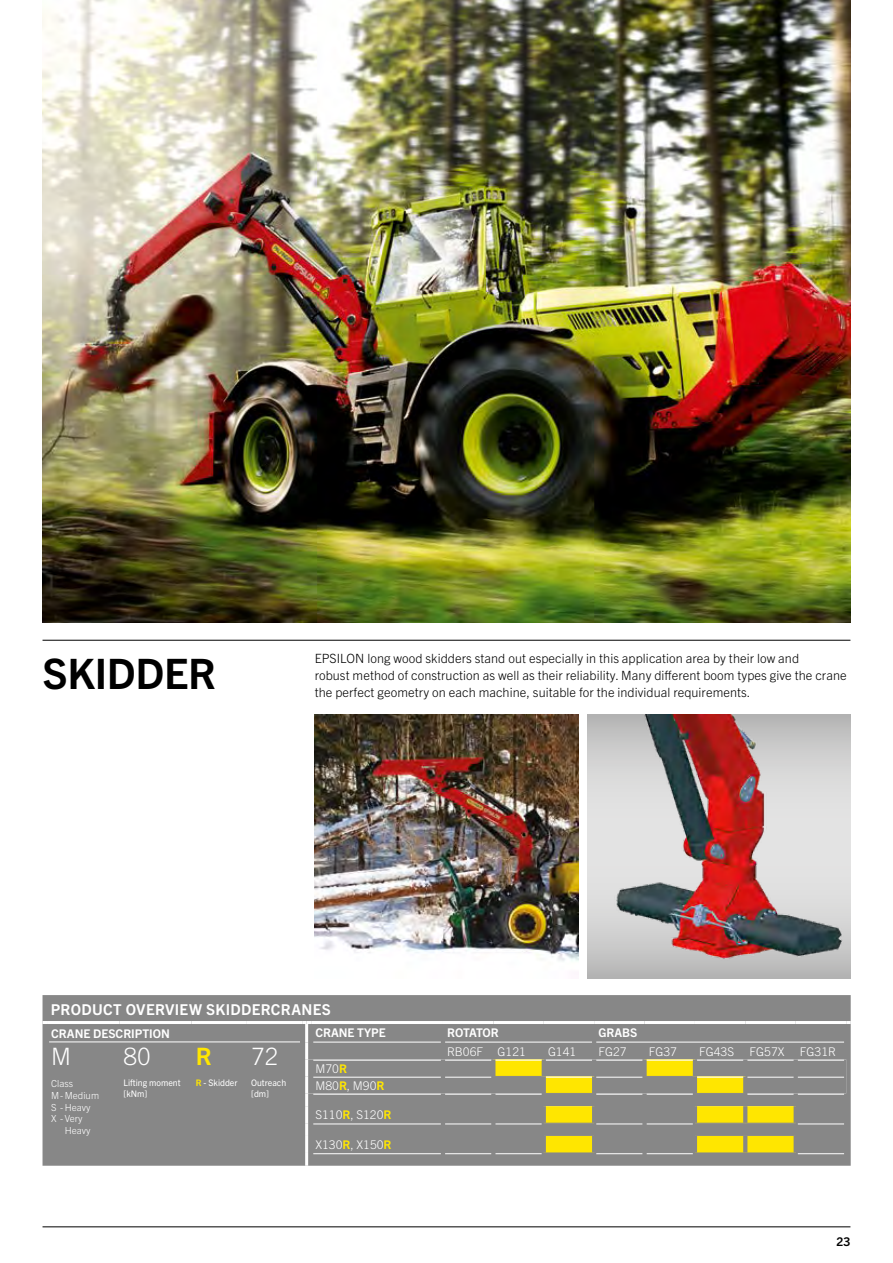
<style>
.page{position:relative;width:893px;height:1263px;background:#fff}
.page>*{position:absolute;margin:0;border:0;box-sizing:border-box;transform-origin:0 0}
.t1{font:700 42px "Trade Gothic Next LT Pro";letter-spacing:-.01em;color:#000}
.t2{font:300 24px "Trade Gothic Next LT Pro";color:#fff}
.t3{font:700 24px "Trade Gothic Next LT Pro";color:#ffe600}
.t4{font:700 15px "Trade Gothic Next LT Pro";letter-spacing:.02em;color:#fff}
.t5{font:300 12.75px/17px "Trade Gothic Next LT Pro";letter-spacing:.005em;color:#000}
.t6{font:300 12px/17px "Trade Gothic Next LT Pro";color:#fff}
.t7{font:700 12px "Trade Gothic Next LT Pro";color:#fff}
.t8{font:700 12px "Trade Gothic Next LT Pro";letter-spacing:-.03em;color:#fff}
.t9{font:700 12px "Trade Gothic Next LT Pro";color:#000}
.t10{font:300 9.75px/11.7px "Trade Gothic Next LT Pro";color:#fff}
.t11{font:9px/10.5px "Trade Gothic Next LT Pro";color:#fff}
.s1{font-weight:700;color:#ffe600}
</style>
<div class="page">
<hr style="left:43px;top:640px;width:807px;height:1px;background:#000">
<img style="left:587px;top:714px;width:264px;height:264px">
<img style="left:43px;top:0;width:807px;height:623px">
<img style="left:315px;top:714px;width:263px;height:247px">
<hr style="left:43px;top:1226px;width:807px;height:1px;background:#000">
<div style="left:43px;top:995px;width:808px;height:171px;background:#878787"></div>
<hr style="left:305px;top:1024px;width:3px;height:18px;background:#fff">
<hr style="left:305px;top:1042px;width:3px;height:17px;background:#fff">
<svg style="left:305px;top:1059px;width:541px;height:107px;background:#999677"></svg>
<hr style="left:305px;top:1136px;width:3px;height:17px;background:#fff">
<svg style="left:743px;top:1106px;width:4px;height:17px"></svg>
<svg style="left:743px;top:1136px;width:4px;height:16px"></svg>
<hr style="left:491px;top:1059px;width:4px;height:17px;background:#878787">
<hr style="left:542px;top:1059px;width:4px;height:17px;background:#878787">
<svg style="left:43px;top:1021px;width:4px;height:3px"></svg>
<hr style="left:47px;top:1021px;width:72px;height:3px;background:#fff">
<hr style="left:119px;top:1021px;width:73px;height:3px;background:#fff">
<hr style="left:192px;top:1021px;width:55px;height:3px;background:#fff">
<hr style="left:247px;top:1021px;width:55px;height:3px;background:#fff">
<svg style="left:302px;top:1021px;width:9px;height:3px"></svg>
<hr style="left:311px;top:1021px;width:132px;height:3px;background:#fff">
<hr style="left:443px;top:1021px;width:50px;height:3px;background:#fff">
<hr style="left:493px;top:1021px;width:51px;height:3px;background:#fff">
<hr style="left:544px;top:1021px;width:50px;height:3px;background:#fff">
<hr style="left:594px;top:1021px;width:50px;height:3px;background:#fff">
<hr style="left:644px;top:1021px;width:51px;height:3px;background:#fff">
<hr style="left:695px;top:1021px;width:50px;height:3px;background:#fff">
<hr style="left:745px;top:1021px;width:51px;height:3px;background:#fff">
<hr style="left:796px;top:1021px;width:50px;height:3px;background:#fff">
<svg style="left:846px;top:1021px;width:5px;height:3px"></svg>
<hr style="left:542px;top:1152px;width:54px;height:1px;background:#878787">
<hr style="left:693px;top:1152px;width:52px;height:1px;background:#878787">
<hr style="left:745px;top:1152px;width:53px;height:1px;background:#878787">
<hr style="left:592px;top:1076px;width:4px;height:17px;background:#878787">
<svg style="left:542px;top:1106px;width:4px;height:17px"></svg>
<hr style="left:592px;top:1106px;width:4px;height:17px;background:#878787">
<hr style="left:542px;top:1123px;width:54px;height:1px;background:#878787">
<svg style="left:542px;top:1136px;width:4px;height:16px"></svg>
<hr style="left:592px;top:1136px;width:4px;height:16px;background:#878787">
<div style="left:642px;top:1059px;width:5px;height:17px;background:#878787"></div>
<hr style="left:693px;top:1059px;width:4px;height:17px;background:#878787">
<hr style="left:642px;top:1076px;width:51px;height:1px;background:#878787">
<hr style="left:693px;top:1076px;width:4px;height:17px;background:#878787">
<hr style="left:693px;top:1106px;width:4px;height:17px;background:#878787">
<hr style="left:794px;top:1106px;width:4px;height:17px;background:#878787">
<hr style="left:693px;top:1123px;width:52px;height:1px;background:#878787">
<hr style="left:745px;top:1123px;width:53px;height:1px;background:#878787">
<hr style="left:693px;top:1136px;width:4px;height:16px;background:#878787">
<hr style="left:794px;top:1136px;width:4px;height:16px;background:#878787">
<hr style="left:491px;top:1076px;width:51px;height:1px;background:#878787">
<svg style="left:542px;top:1076px;width:4px;height:17px"></svg>
<svg style="left:743px;top:1076px;width:4px;height:17px"></svg>
<hr style="left:542px;top:1093px;width:54px;height:1px;background:#878787">
<hr style="left:693px;top:1093px;width:54px;height:1px;background:#878787">
<hr style="left:49px;top:1041px;width:251px;height:1px;background:#fff">
<hr style="left:313px;top:1042px;width:128px;height:1px;background:#fff">
<hr style="left:445px;top:1042px;width:147px;height:1px;background:#fff">
<hr style="left:596px;top:1042px;width:248px;height:1px;background:#fff">
<hr style="left:313px;top:1060px;width:128px;height:1px;background:#fff">
<hr style="left:445px;top:1060px;width:46px;height:1px;background:#fff">
<hr style="left:495px;top:1060px;width:47px;height:1px;background:#fff">
<hr style="left:546px;top:1060px;width:46px;height:1px;background:#fff">
<hr style="left:596px;top:1060px;width:46px;height:1px;background:#fff">
<hr style="left:647px;top:1060px;width:46px;height:1px;background:#fff">
<hr style="left:697px;top:1060px;width:46px;height:1px;background:#fff">
<hr style="left:747px;top:1060px;width:47px;height:1px;background:#fff">
<hr style="left:798px;top:1060px;width:46px;height:1px;background:#fff">
<hr style="left:313px;top:1077px;width:128px;height:1px;background:#fff">
<hr style="left:445px;top:1077px;width:46px;height:1px;background:#fff">
<hr style="left:546px;top:1077px;width:46px;height:1px;background:#fff">
<hr style="left:596px;top:1077px;width:46px;height:1px;background:#fff">
<hr style="left:697px;top:1077px;width:46px;height:1px;background:#fff">
<hr style="left:747px;top:1077px;width:47px;height:1px;background:#fff">
<hr style="left:798px;top:1077px;width:46px;height:1px;background:#fff">
<hr style="left:313px;top:1094px;width:128px;height:1px;background:#fff">
<hr style="left:445px;top:1094px;width:46px;height:1px;background:#fff">
<hr style="left:495px;top:1094px;width:47px;height:1px;background:#fff">
<hr style="left:596px;top:1094px;width:46px;height:1px;background:#fff">
<hr style="left:647px;top:1094px;width:46px;height:1px;background:#fff">
<hr style="left:747px;top:1094px;width:47px;height:1px;background:#fff">
<hr style="left:798px;top:1094px;width:46px;height:1px;background:#fff">
<hr style="left:313px;top:1123px;width:128px;height:1px;background:#fff">
<hr style="left:445px;top:1123px;width:46px;height:1px;background:#fff">
<hr style="left:495px;top:1123px;width:47px;height:1px;background:#fff">
<hr style="left:596px;top:1123px;width:46px;height:1px;background:#fff">
<hr style="left:647px;top:1123px;width:46px;height:1px;background:#fff">
<hr style="left:798px;top:1123px;width:46px;height:1px;background:#fff">
<hr style="left:313px;top:1153px;width:128px;height:1px;background:#fff">
<hr style="left:445px;top:1153px;width:46px;height:1px;background:#fff">
<hr style="left:495px;top:1153px;width:47px;height:1px;background:#fff">
<hr style="left:596px;top:1153px;width:46px;height:1px;background:#fff">
<hr style="left:647px;top:1153px;width:46px;height:1px;background:#fff">
<hr style="left:798px;top:1153px;width:46px;height:1px;background:#fff">
<h1 class="t1" style="left:43px;top:645px;width:175px">SKIDDER</h1>
<p class="t5" style="left:315px;top:649px;width:533px">EPSILON long wood skidders stand out especially in this application area by their low and<br>robust method of construction as well as their reliability. Many different boom types give the crane</p>
<p class="t5" style="left:315px;top:683px;width:437px">the perfect geometry on each machine, suitable for the individual requirements.</p>
<p class="t4" style="left:51px;top:999px;width:281px">PRODUCT OVERVIEW SKIDDERCRANES</p>
<p class="t7" style="left:51px;top:1025px;width:120px">CRANE DESCRIPTION</p>
<p class="t7" style="left:315px;top:1025px;width:72px">CRANE TYPE</p>
<p class="t8" style="left:447px;top:1025px;width:53px">ROTATOR</p>
<p class="t7" style="left:598px;top:1025px;width:40px">GRABS</p>
<h2 class="t2" style="left:51px;top:1040px;width:21px">M</h2>
<p class="t10" style="left:51px;top:1077px;width:49px">Class<br>M- Medium<br>S -Heavy<br>X - Very</p>
<p class="t10" style="left:65px;top:1124px;width:27px">Heavy</p>
<p class="t6" style="left:447px;top:1042px;width:80px">RB06F G121</p>
<p class="t6" style="left:548px;top:1042px;width:30px">G141</p>
<p class="t6" style="left:598px;top:1042px;width:30px">FG27</p>
<p class="t6" style="left:649px;top:1042px;width:30px">FG37</p>
<p class="t6" style="left:699px;top:1042px;width:36px">FG43S</p>
<p class="t6" style="left:750px;top:1042px;width:36px">FG57X</p>
<p class="t6" style="left:800px;top:1042px;width:37px">FG31R</p>
<h2 class="t2" style="left:124px;top:1040px;width:29px">80</h2>
<p class="t11" style="left:124px;top:1077px;width:58px">Lifting moment [kNm]</p>
<h2 class="t2" style="left:251px;top:1040px;width:29px">72</h2>
<p class="t11" style="left:251px;top:1077px;width:37px">Outreach [dm]</p>
<h2 class="t3" style="left:196px;top:1040px;width:17px">R</h2>
<p class="t11" style="left:196px;top:1077px;width:43px"><span class="s1">R</span> - Skidder</p>
<p class="t6" style="left:315px;top:1059px;width:71px">M70<span class="s1">R<br></span>M80<span class="s1">R</span>, M90<span class="s1">R</span></p>
<p class="t6" style="left:315px;top:1106px;width:78px">S110<span class="s1">R</span>, S120<span class="s1">R</span></p>
<p class="t6" style="left:315px;top:1135px;width:78px">X130<span class="s1">R</span>, X150<span class="s1">R</span></p>
<p class="t9" style="left:836px;top:1233px;width:16px">23</p>
</div>
